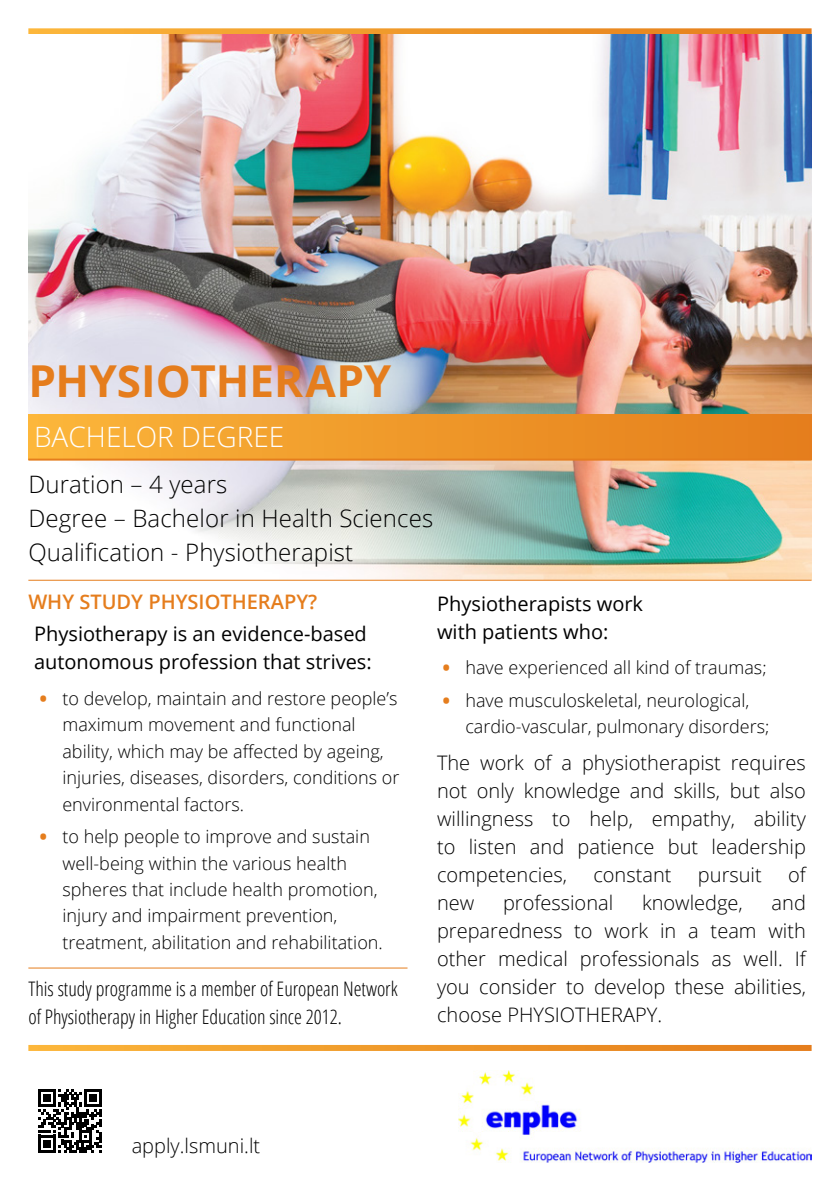
<style>
.page{position:relative;width:840px;height:1191px;background:#fff}
.page>*{position:absolute;margin:0;border:0;box-sizing:border-box;transform-origin:0 0}
.t1{font:700 44px "Open Sans";color:#e57d1d}
.t2{font:300 28px "Open Sans";color:#fff}
.t3{font:300 24px/34px "Open Sans";letter-spacing:.005em;color:#000}
.t4{font:300 20px/28px "Open Sans";color:#000;text-align:justify}
.t5{font:20px/28px "Open Sans";color:#000}
.t6{font:300 20px/28px "Open Sans Condensed";color:#000}
.t7{font:600 20px "Open Sans";color:#e57d1d}
.t8{font:300 18px/26.4px "Open Sans";color:#000}
.s1{font-weight:800;color:#e57d1d}
</style>
<div class="page">
<svg style="left:28px;top:1045px;width:783px;height:6px;background:#ef992b"></svg>
<svg style="left:28px;top:28px;width:783px;height:6px;background:#f09e37"></svg>
<svg style="left:38px;top:1089px;width:64px;height:63px"></svg>
<img style="left:28px;top:34px;width:783px;height:546px">
<div style="left:28px;top:414px;width:783px;height:46px;background:linear-gradient(to right,#fbb53a,#e47c1b)"></div>
<hr style="left:28px;top:458px;width:783px;height:2px;background:#e57d1d">
<hr style="left:28px;top:580px;width:783px;height:1px;background:#e57d1d">
<img style="left:458px;top:1070px;width:353px;height:92px">
<hr style="left:28px;top:967px;width:379px;height:1px;background:#e57d1d">
<h1 class="t1" style="left:28px;top:349px;width:364px">PHYSIOTHERAPY</h1>
<h2 class="t2" style="left:34px;top:418px;width:252px">BACHELOR DEGREE</h2>
<h3 class="t3" style="left:28px;top:466px;width:406px">Duration – 4 years<br>Degree – Bachelor in Health Sciences<br>Qualification - Physiotherapist</h3>
<p class="t7" style="left:28px;top:588px;width:290px">WHY STUDY PHYSIOTHERAPY?</p>
<p class="t5" style="left:34px;top:619px;width:339px">Physiotherapy is an evidence-based autonomous profession that strives:</p>
<p class="t8" style="left:62px;top:684px;width:338px;text-indent:-23px"><span class="s1">•</span> to develop, maintain and restore people’s maximum movement and functional ability, which may be affected by ageing, injuries, diseases, disorders, conditions or environmental factors.</p>
<p class="t8" style="left:62px;top:823px;width:322px;text-indent:-23px"><span class="s1">•</span> to help people to improve and sustain well-being within the various health spheres that include health promotion, injury and impairment prevention, treatment, abilitation and rehabilitation.</p>
<p class="t5" style="left:437px;top:589px;width:207px">Physiotherapists work with patients who:</p>
<p class="t8" style="left:442px;top:654px;width:325px"><span class="s1">•</span> have experienced all kind of traumas;</p>
<p class="t8" style="left:465px;top:686px;width:305px;text-indent:-23px"><span class="s1">•</span> have musculoskeletal, neurological, cardio-vascular, pulmonary disorders;</p>
<p class="t4" style="left:437px;top:748px;width:370px">The work of a physiotherapist requires not only knowledge and skills, but also willingness to help, empathy, ability to listen and patience but leadership competencies,</p>
<p class="t4" style="left:593px;top:860px;width:80px">constant</p>
<p class="t4" style="left:697px;top:860px;width:65px">pursuit</p>
<p class="t4" style="left:787px;top:860px;width:19px">of</p>
<p class="t4" style="left:437px;top:888px;width:39px">new</p>
<p class="t4" style="left:502px;top:888px;width:112px">professional</p>
<p class="t4" style="left:641px;top:888px;width:102px">knowledge,</p>
<p class="t4" style="left:437px;top:888px;width:370px;text-indent:334px">and preparedness to work in a team with other medical professionals as well. If you consider to develop these abilities, choose PHYSIOTHERAPY.</p>
<p class="t6" style="left:28px;top:974px;width:370px">This study programme is a member of European Network of Physiotherapy in Higher Education since 2012.</p>
<p class="t4" style="left:132px;top:1131px;width:130px">apply.lsmuni.lt</p>
</div>
